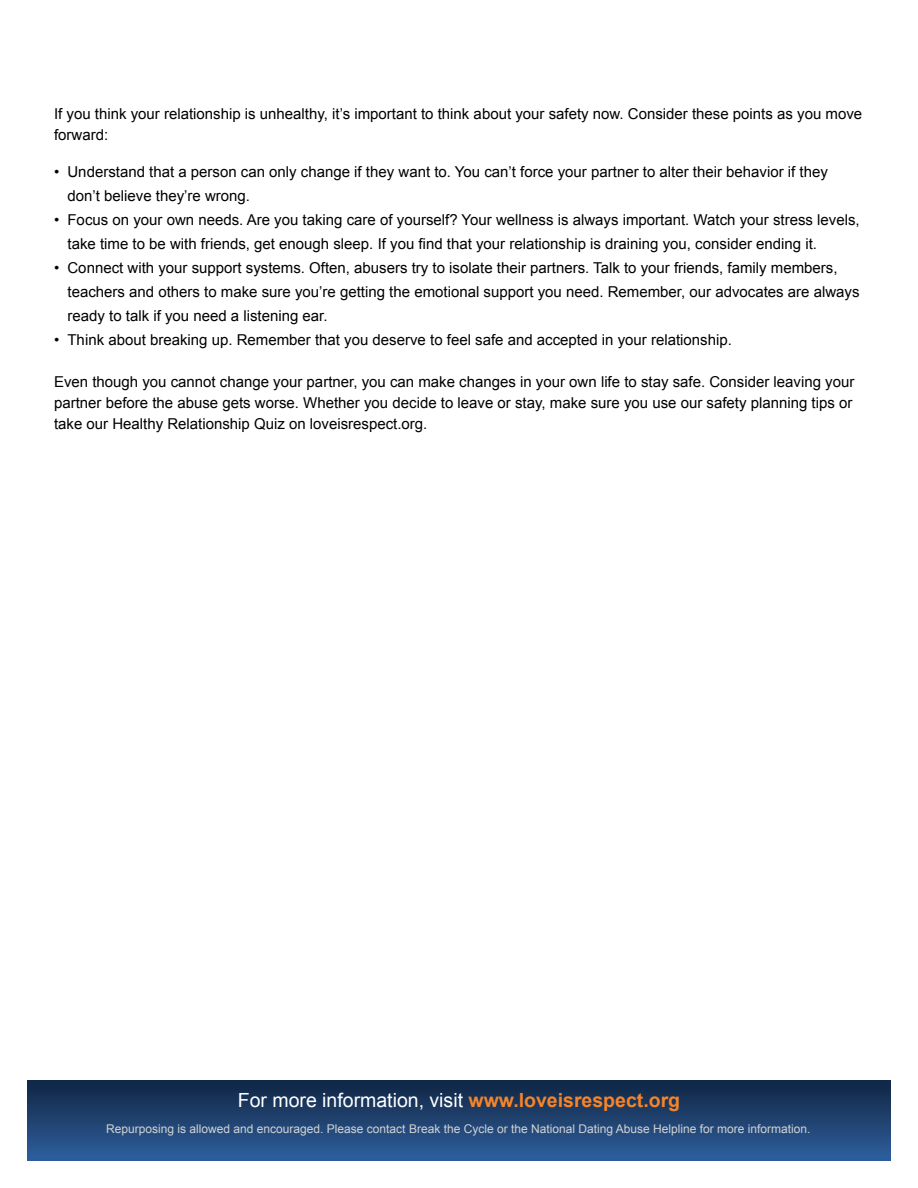
<style>
.page{position:relative;width:918px;height:1188px;background:#fff}
.page>*{position:absolute;margin:0;border:0;box-sizing:border-box;transform-origin:0 0}
.t1{font:19.5px "Arial";color:#fff}
.t2{font:15px/24px "Arial";color:#000}
.t3{font:12px "Arial";color:#d1d3d4}
.s1{font-weight:700;color:#f68428}
</style>
<div class="page">
<div style="left:27px;top:1080px;width:864px;height:81px;background:linear-gradient(to bottom,#102543,#2e5f9e)"></div>
<p class="t2" style="left:54px;top:103px;width:810px;line-height:21px">If you think your relationship is unhealthy, it’s important to think about your safety now. Consider these points as you move forward:</p>
<p class="t2" style="left:68px;top:160px;width:762px;text-indent:-14px">• Understand that a person can only change if they want to. You can’t force your partner to alter their behavior if they don’t believe they’re wrong.</p>
<p class="t2" style="left:68px;top:208px;width:794px;text-indent:-14px">• Focus on your own needs. Are you taking care of yourself? Your wellness is always important. Watch your stress levels, take time to be with friends, get enough sleep. If you find that your relationship is draining you, consider ending it.</p>
<p class="t2" style="left:68px;top:256px;width:794px;text-indent:-14px">• Connect with your support systems. Often, abusers try to isolate their partners. Talk to your friends, family members, teachers and others to make sure you’re getting the emotional support you need. Remember, our advocates are always ready to talk if you need a listening ear.</p>
<p class="t2" style="left:54px;top:328px;width:679px">• Think about breaking up. Remember that you deserve to feel safe and accepted in your relationship.</p>
<p class="t2" style="left:54px;top:372px;width:802px;line-height:21px">Even though you cannot change your partner, you can make changes in your own life to stay safe. Consider leaving your partner before the abuse gets worse. Whether you decide to leave or stay, make sure you use our safety planning tips or take our Healthy Relationship Quiz on loveisrespect.org.</p>
<h1 class="t1" style="left:238px;top:1087px;width:444px">For more information, visit <span class="s1">www.loveisrespect.org</span></h1>
<p class="t3" style="left:106px;top:1121px;width:706px">Repurposing is allowed and encouraged. Please contact Break the Cycle or the National Dating Abuse Helpline for more information.</p>
</div>
